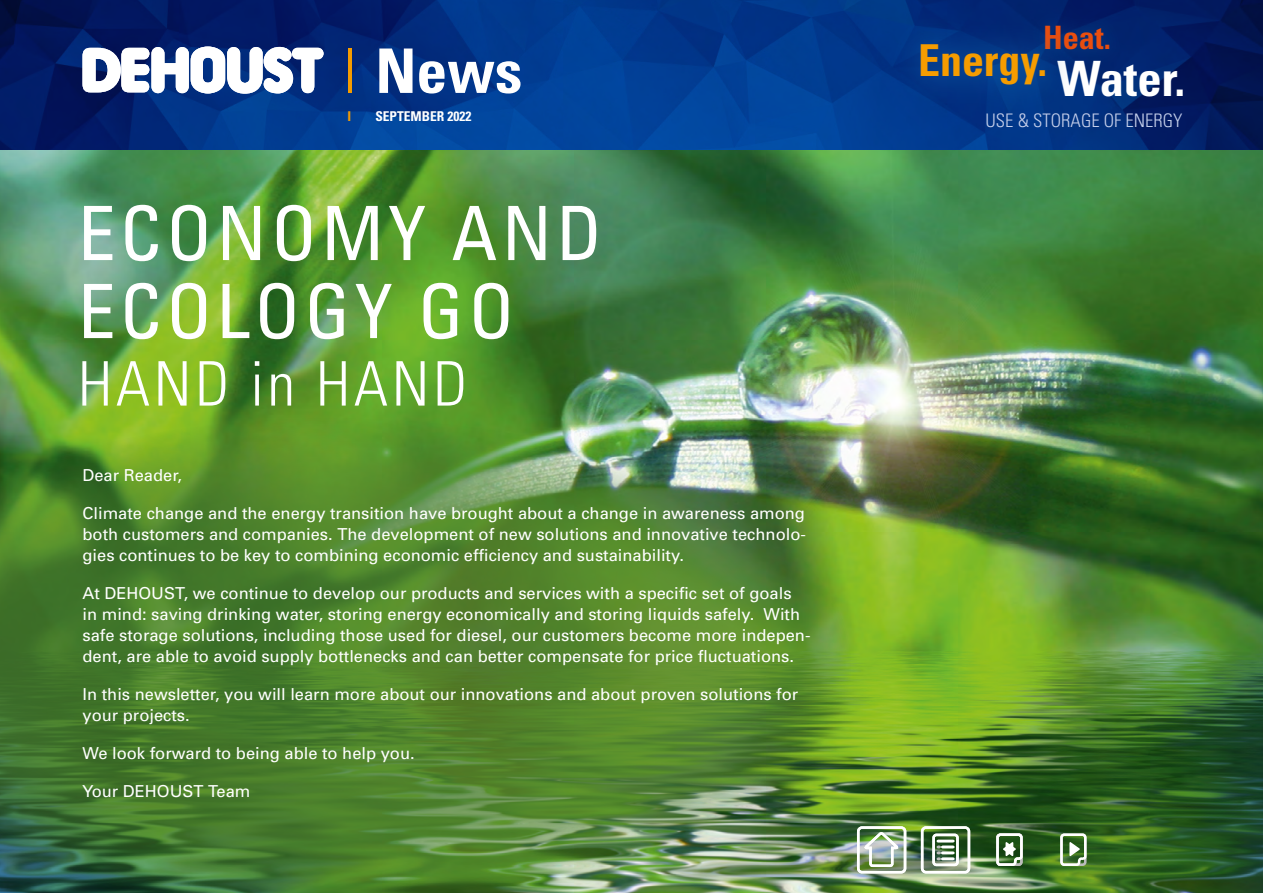
<style>
.page{position:relative;width:1263px;height:893px;background:#fff}
.page>*{position:absolute;margin:0;border:0;box-sizing:border-box;transform-origin:0 0}
.t1{font:condensed 75px/78px "Univers";letter-spacing:.06em;color:#fff}
.t2{font:300 condensed 61.5px "Univers";letter-spacing:.06em;color:#fff}
.t3{font:700 condensed 61.5px "Univers";color:#fff}
.t4{font:700 condensed 48.75px "Univers";color:#fff}
.t5{font:700 condensed 43.95px "Univers";color:#f59c00}
.t6{font:700 condensed 32.25px "Univers";color:#e94e0f}
.t7{font:300 condensed 18.6px "Univers";color:#c4ceea}
.t8{font:16.5px/21px "Univers";color:#fff}
.t9{font:700 condensed 13.5px "Univers";color:#fff}
.t10{font:700 condensed 13.5px "Univers";color:#f59c00}
.s1{font-weight:300;color:#f59c00}
</style>
<div class="page">
<img style="left:0;top:0;width:1263px;height:150px">
<svg style="left:83px;top:47px;width:241px;height:47px"></svg>
<div style="left:1026px;top:6px;width:103px;height:63px;background:#0e69b2;opacity:.2"></div>
<div style="left:885px;top:9px;width:195px;height:110px;background:#0e69b2;opacity:.4"></div>
<img style="left:0;top:150px;width:1263px;height:743px">
<img style="left:0;top:418px;width:851px;height:475px">
<svg style="left:1059px;top:832px;width:29px;height:35px"></svg>
<div style="left:921px;top:826px;width:49px;height:47px;border:3px solid #fff;border-radius:4px"></div>
<div style="left:932px;top:834px;width:27px;height:32px;border:3px solid #fff;border-radius:3px"></div>
<svg style="left:938px;top:840px;width:15px;height:20px"></svg>
<div style="left:857px;top:826px;width:49px;height:47px;border:3px solid #fff;border-radius:4px"></div>
<svg style="left:863px;top:833px;width:37px;height:35px"></svg>
<svg style="left:995px;top:832px;width:29px;height:35px"></svg>
<h2 class="t3" style="left:343px;top:33px;width:181px"><span class="s1">I</span> News</h2>
<p class="t10" style="left:348px;top:107px;width:5px">I</p>
<p class="t9" style="left:375px;top:107px;width:97px">SEPTEMBER 2022</p>
<h1 class="t1" style="left:78px;top:192px;width:526px">ECONOMY AND<br>ECOLOGY GO</h1>
<h2 class="t2" style="left:78px;top:347px;width:391px">HAND in HAND</h2>
<p class="t8" style="left:82px;top:464px;width:101px">Dear Reader,</p>
<p class="t8" style="left:82px;top:502px;width:725px;text-align:justify">Climate change and the energy transition have brought about a change in awareness among both customers and companies. The development of new solutions and innovative technolo&shy;gies continues to be key to combining economic efficiency and sustainability.</p>
<p class="t8" style="left:82px;top:582px;width:729px">At DEHOUST, we continue to develop our products and services with a specific set of goals<br>in mind: saving drinking water, storing energy economically and storing liquids safely. With safe storage solutions, including those used for diesel, our customers become more indepen&shy;dent, are able to avoid supply bottlenecks and can better compensate for price fluctuations.</p>
<p class="t8" style="left:82px;top:683px;width:717px">In this newsletter, you will learn more about our innovations and about proven solutions for your projects.</p>
<p class="t8" style="left:82px;top:742px;width:334px">We look forward to being able to help you.</p>
<p class="t8" style="left:82px;top:781px;width:170px">Your DEHOUST Team</p>
<h3 class="t6" style="left:1043px;top:18px;width:69px">Heat.</h3>
<h3 class="t4" style="left:1057px;top:48px;width:129px">Water.</h3>
<h3 class="t5" style="left:918px;top:33px;width:131px">Energy.</h3>
<p class="t7" style="left:985px;top:109px;width:198px">USE &amp; STORAGE OF ENERGY</p>
</div>
